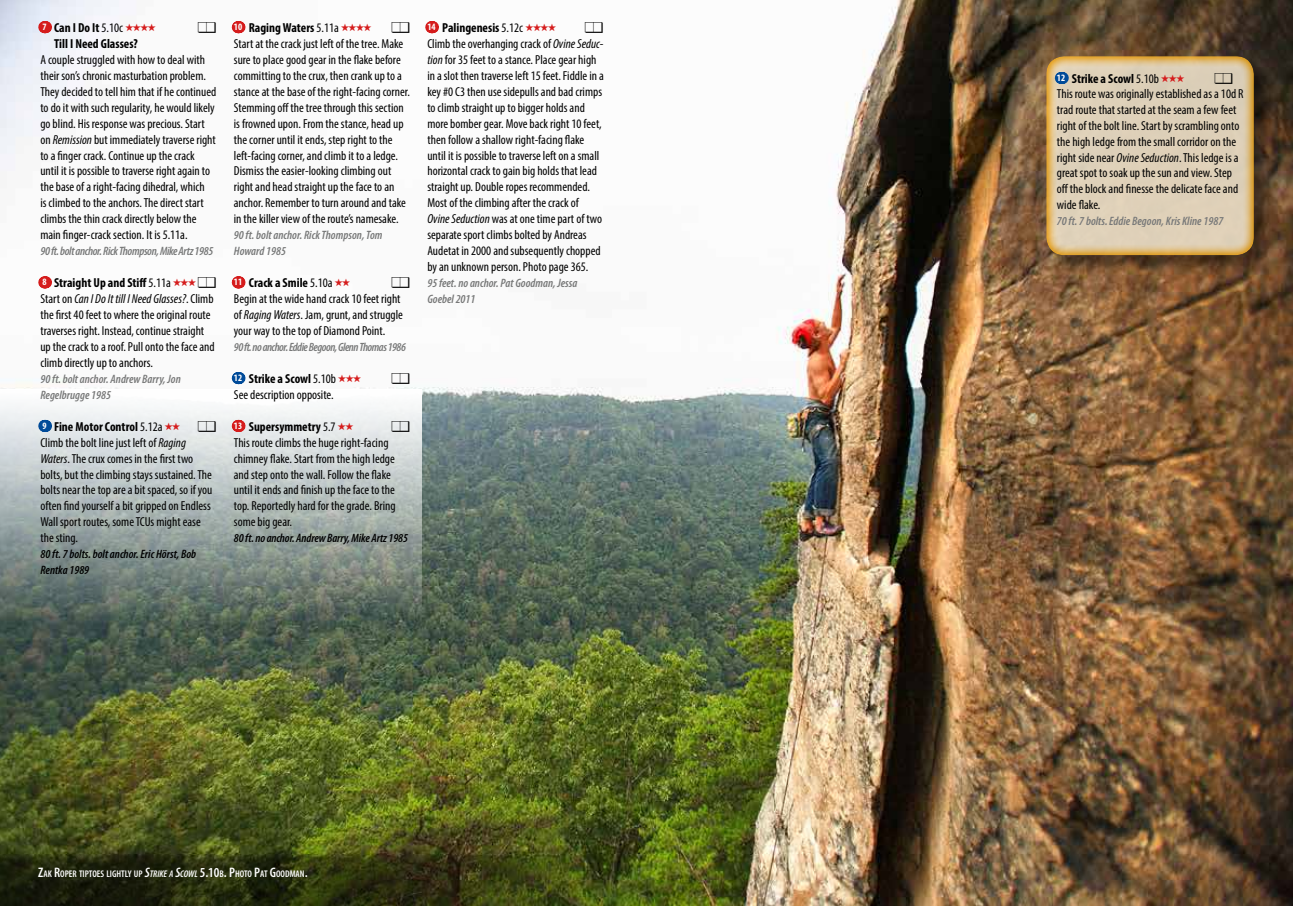
<style>
.page{position:relative;width:1293px;height:906px;background:#fff}
.page>*{position:absolute;margin:0;border:0;box-sizing:border-box;transform-origin:0 0}
.t1{font:condensed 13.05px/15.9px "Myriad Pro";color:#000}
.t2{font:700 condensed 13.05px "Myriad Pro";color:#000}
.t3{font:italic 600 condensed 12.15px/15.9px "Myriad Pro";color:#777878}
.t4{font:italic 600 condensed 12.15px/15.9px "Myriad Pro";color:#000}
.t5{font:italic 600 condensed 12.15px "Myriad Pro";letter-spacing:-.03em;color:#777878}
.t6{font:italic 600 condensed 12px "Myriad Pro";letter-spacing:-.04em;color:#777878}
.t7{font:600 condensed 9.6px "Myriad Pro";color:#fff}
.s1{font-size:9.75px;color:#fff}
.s2{font-weight:400}
.s3{color:#d51c1c}
.s4{font-style:italic}
.s5{font-weight:700;font-size:9.75px;color:#fff}
.s6{font-weight:700}
.s7{font-size:13.8px}
.s8{font-style:italic;font-size:13.8px}
</style>
<div class="page">
<img style="left:0;top:0;width:1293px;height:906px">
<div style="left:1048px;top:58px;width:224px;height:216px;background:#000;opacity:.5"></div>
<div style="left:1045px;top:56px;width:211px;height:201px;background:#fff;opacity:.85"></div>
<svg style="left:1060px;top:72px;width:2px;height:12px"></svg>
<svg style="left:431px;top:21px;width:2px;height:12px"></svg>
<svg style="left:0;top:389px;width:422px;height:233px;background:#abb4b1"></svg>
<svg style="left:44px;top:21px;width:2px;height:12px"></svg>
<svg style="left:44px;top:276px;width:2px;height:12px"></svg>
<svg style="left:44px;top:420px;width:2px;height:12px"></svg>
<svg style="left:238px;top:21px;width:1px;height:12px"></svg>
<svg style="left:238px;top:276px;width:1px;height:12px"></svg>
<svg style="left:238px;top:372px;width:1px;height:12px"></svg>
<svg style="left:238px;top:420px;width:1px;height:12px"></svg>
<svg style="left:0;top:854px;width:583px;height:52px;background:#2a2f0f"></svg>
<svg style="left:1214px;top:73px;width:18px;height:11px"></svg>
<svg style="left:585px;top:22px;width:18px;height:11px"></svg>
<svg style="left:198px;top:22px;width:18px;height:11px"></svg>
<svg style="left:198px;top:421px;width:18px;height:10px"></svg>
<svg style="left:392px;top:22px;width:17px;height:11px"></svg>
<svg style="left:392px;top:277px;width:17px;height:11px"></svg>
<svg style="left:392px;top:373px;width:17px;height:11px"></svg>
<svg style="left:392px;top:421px;width:17px;height:10px"></svg>
<p class="t2" style="left:43px;top:19px;width:115px"><span class="s1">7</span> Can I Do It <span class="s2">5.10c</span> <span class="s3">★★★★</span></p>
<p class="t2" style="left:54px;top:35px;width:85px">Till I Need Glasses?</p>
<p class="t1" style="left:40px;top:51px;width:177px">A couple struggled with how to deal with their son’s chronic masturbation problem.<br>They decided to tell him that if he continued to do it with such regularity, he would likely go blind. His response was precious. Start on <span class="s4">Remission</span> but immediately traverse right to a finger crack. Continue up the crack until it is possible to traverse right again to the base of a right-facing dihedral, which<br>is climbed to the anchors. The direct start climbs the thin crack directly below the main finger-crack section. It is 5.11a.</p>
<p class="t5" style="left:40px;top:245px;width:174px">90 ft. bolt anchor. Rick Thompson, Mike Artz 1985</p>
<p class="t1" style="left:40px;top:275px;width:178px"><span class="s5">8</span> <span class="s6">Straight Up and Stiff</span> 5.11a <span class="s3">★★★</span>❖ Start on <span class="s4">Can I Do It till I Need Glasses?</span>. Climb the first 40 feet to where the original route traverses right. Instead, continue straight up the crack to a roof. Pull onto the face and climb directly up to anchors.</p>
<p class="t3" style="left:40px;top:371px;width:142px">90 ft. bolt anchor. Andrew Barry, Jon<br>Regelbrugge 1985</p>
<p class="t2" style="left:43px;top:418px;width:139px"><span class="s1">9</span> Fine Motor Control <span class="s2">5.12a</span> <span class="s3">★★</span></p>
<p class="t1" style="left:40px;top:434px;width:173px">Climb the bolt line just left of <span class="s4">Raging Waters</span>. The crux comes in the first two bolts, but the climbing stays sustained. The bolts near the top are a bit spaced, so if you often find yourself a bit gripped on Endless Wall sport routes, some TCUs might ease the sting.</p>
<p class="t4" style="left:40px;top:546px;width:157px">80 ft. 7 bolts. bolt anchor. Eric Hörst, Bob<br>Rentka 1989</p>
<p class="t2" style="left:234px;top:19px;width:139px"><span class="s1">10</span> Raging Waters <span class="s2">5.11a</span> <span class="s3">★★★★</span></p>
<p class="t1" style="left:234px;top:35px;width:177px">Start at the crack just left of the tree. Make sure to place good gear in the flake before committing to the crux, then crank up to a stance at the base of the right-facing corner.<br>Stemming off the tree through this section is frowned upon. From the stance, head up the corner until it ends, step right to the left-facing corner, and climb it to a ledge.<br>Dismiss the easier-looking climbing out right and head straight up the face to an anchor. Remember to turn around and take in the killer view of the route’s namesake.</p>
<p class="t3" style="left:234px;top:227px;width:150px">90 ft. bolt anchor. Rick Thompson, Tom<br>Howard 1985</p>
<p class="t2" style="left:234px;top:275px;width:118px"><span class="s1">11</span> Crack a Smile <span class="s2">5.10a</span> <span class="s3">★★</span></p>
<p class="t1" style="left:234px;top:291px;width:171px">Begin at the wide hand crack 10 feet right of <span class="s4">Raging Waters</span>. Jam, grunt, and struggle your way to the top of Diamond Point.</p>
<p class="t6" style="left:234px;top:340px;width:174px">90 ft. no anchor. Eddie Begoon, Glenn Thomas 1986</p>
<p class="t2" style="left:234px;top:370px;width:129px"><span class="s1">12</span> Strike a Scowl <span class="s2">5.10b</span> <span class="s3">★★★</span></p>
<p class="t1" style="left:234px;top:386px;width:101px">See description opposite.</p>
<p class="t2" style="left:234px;top:418px;width:121px"><span class="s1">13</span> Supersymmetry <span class="s2">5.7</span> <span class="s3">★★</span></p>
<p class="t1" style="left:234px;top:434px;width:163px">This route climbs the huge right-facing chimney flake. Start from the high ledge and step onto the wall. Follow the flake until it ends and finish up the face to the top. Reportedly hard for the grade. Bring some big gear.</p>
<p class="t4" style="left:234px;top:530px;width:176px">80 ft. no anchor. Andrew Barry, Mike Artz 1985</p>
<p class="t2" style="left:427px;top:19px;width:130px"><span class="s1">14</span> Palingenesis <span class="s2">5.12c</span> <span class="s3">★★★★</span></p>
<p class="t1" style="left:427px;top:35px;width:178px">Climb the overhanging crack of <span class="s4">Ovine Seduc&shy;tion</span> for 35 feet to a stance. Place gear high in a slot then traverse left 15 feet. Fiddle in a key #0 C3 then use sidepulls and bad crimps to climb straight up to bigger holds and more bomber gear. Move back right 10 feet, then follow a shallow right-facing flake until it is possible to traverse left on a small horizontal crack to gain big holds that lead straight up. Double ropes recommended.<br>Most of the climbing after the crack of <span class="s4">Ovine Seduction</span> was at one time part of two separate sport climbs bolted by Andreas Audetat in 2000 and subsequently chopped by an unknown person. Photo page 365.</p>
<p class="t3" style="left:427px;top:275px;width:152px">95 feet. no anchor. Pat Goodman, Jessa<br>Goebel 2011</p>
<p class="t7" style="left:38px;top:868px;width:271px"><span class="s7">Z</span>AK <span class="s7">R</span>OPER TIPTOES LIGHTLY UP <span class="s8">S</span><span class="s4">TRIKE A</span> <span class="s8">S</span><span class="s4">COWL</span> <span class="s7">5.10</span>B<span class="s7">. P</span>HOTO <span class="s7">P</span>AT <span class="s7">G</span>OODMAN<span class="s7">.</span></p>
<p class="t2" style="left:1057px;top:70px;width:129px"><span class="s1">12</span> Strike a Scowl <span class="s2">5.10b</span> <span class="s3">★★★</span></p>
<p class="t1" style="left:1057px;top:86px;width:188px">This route was originally established as a 10d R trad route that started at the seam a few feet right of the bolt line. Start by scrambling onto the high ledge from the small corridor on the right side near <span class="s4">Ovine Seduction</span>. This ledge is a great spot to soak up the sun and view. Step off the block and finesse the delicate face and wide flake.</p>
<p class="t3" style="left:1057px;top:213px;width:168px">70 ft. 7 bolts. Eddie Begoon, Kris Kline 1987</p>
</div>
